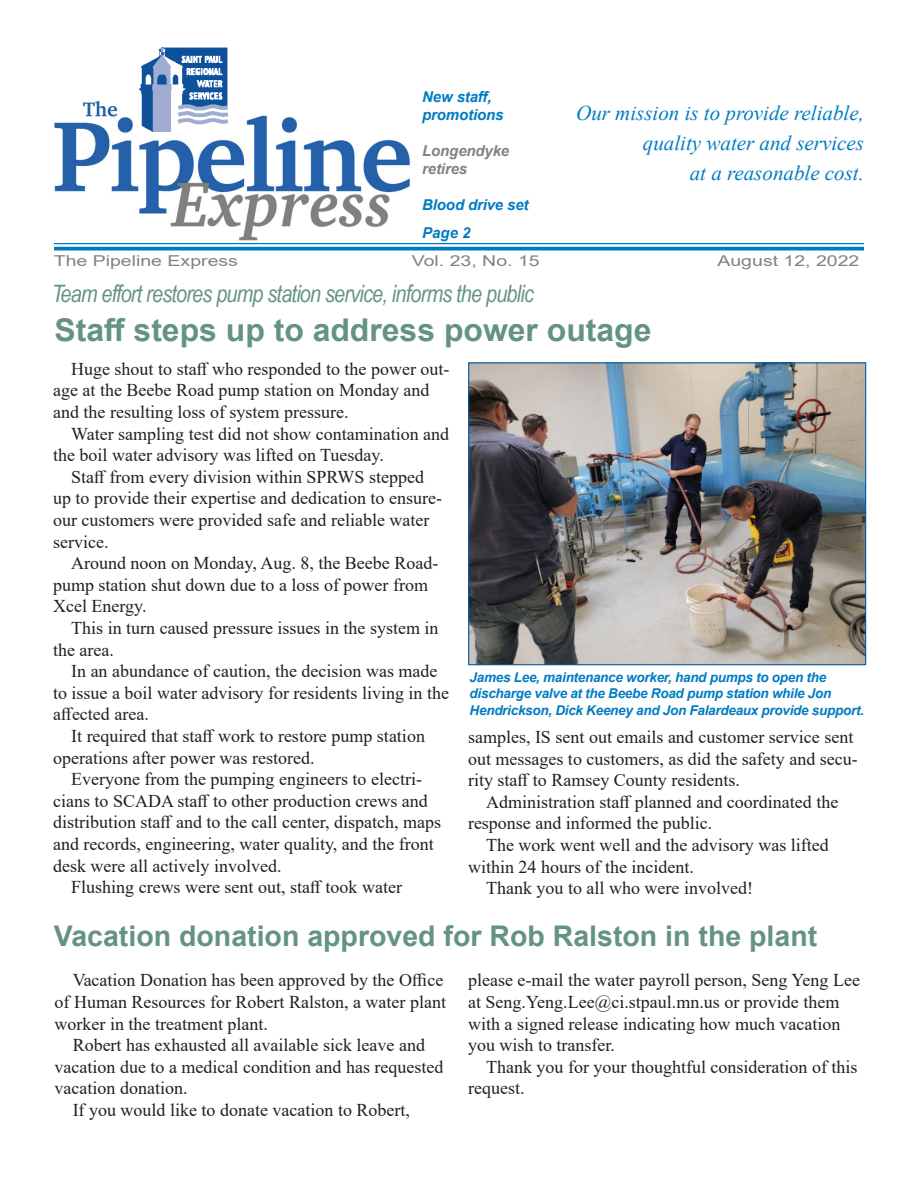
<style>
.page{position:relative;width:918px;height:1188px;background:#fff}
.page>*{position:absolute;margin:0;border:0;box-sizing:border-box;transform-origin:0 0}
.t1{font:700 31.35px "Arial";color:#659383}
.t2{font:700 28.5px "Arial";color:#659383}
.t3{font:italic 24px "Arial Narrow";letter-spacing:-.03em;color:#659383}
.t4{font:italic 21px/30px "Times New Roman";color:#007cc2;text-align:right}
.t5{font:18px/21.6px "Times New Roman";color:#231f20}
.t6{font:15px "Arial";color:#808285;scale:1.3 1}
.t7{font:italic 700 15px/18px "Arial";letter-spacing:-.01em;color:#007cc2}
.t8{font:italic 700 15px/18px "Arial";letter-spacing:-.01em;color:#808285}
.t9{font:italic 700 13.5px/16.5px "Arial";letter-spacing:-.02em;color:#007cc2}
</style>
<div class="page">
<hr style="left:54px;top:243px;width:810px;height:1px;background:#007cc2">
<hr style="left:54px;top:247px;width:810px;height:3px;background:#007cc2">
<img style="left:53px;top:100px;width:358px;height:140px">
<img style="left:140px;top:47px;width:88px;height:85px">
<img style="left:470px;top:364px;width:394px;height:299px">
<div style="left:468px;top:362px;width:398px;height:303px;border:1px solid #015dab"></div>
<p class="t7" style="left:422px;top:88px;width:83px">New staff, promotions</p>
<p class="t8" style="left:422px;top:142px;width:88px">Longendyke retires</p>
<p class="t7" style="left:422px;top:191px;width:108px;line-height:28.5px">Blood drive set<br>Page 2</p>
<p class="t4" style="left:576px;top:98px;width:289px">Our mission is to provide reliable, quality water and services<br>at a reasonable cost.</p>
<p class="t6" style="left:54px;top:250px;width:143px">The Pipeline Express</p>
<p class="t6" style="left:412px;top:250px;width:100px">Vol. 23, No. 15</p>
<p class="t6" style="left:717px;top:250px;width:111px">August 12, 2022</p>
<h3 class="t3" style="left:52px;top:277px;width:484px">Team effort restores pump station service, informs the public</h3>
<h1 class="t1" style="left:55px;top:308px;width:598px">Staff steps up to address power outage</h1>
<p class="t5" style="left:53px;top:357px;width:398px;text-indent:18px">Huge shout to staff who responded to the power out&shy;age at the Beebe Road pump station on Monday and and the resulting loss of system pressure.</p>
<p class="t5" style="left:53px;top:422px;width:398px;text-indent:18px">Water sampling test did not show contamination and the boil water advisory was lifted on Tuesday.</p>
<p class="t5" style="left:53px;top:465px;width:390px;text-indent:18px">Staff from every division within SPRWS stepped up to provide their expertise and dedication to ensure&shy;our customers were provided safe and reliable water service.</p>
<p class="t5" style="left:53px;top:552px;width:387px;text-indent:18px">Around noon on Monday, Aug. 8, the Beebe Road&shy;pump station shut down due to a loss of power from<br>Xcel Energy.</p>
<p class="t5" style="left:53px;top:617px;width:387px;text-indent:18px">This in turn caused pressure issues in the system in the area.</p>
<p class="t5" style="left:53px;top:660px;width:397px;text-indent:18px">In an abundance of caution, the decision was made to issue a boil water advisory for residents living in the affected area.</p>
<p class="t5" style="left:53px;top:725px;width:373px;text-indent:18px">It required that staff work to restore pump station operations after power was restored.</p>
<p class="t5" style="left:71px;top:768px;width:352px">Everyone from the pumping engineers to electri-</p>
<p class="t5" style="left:53px;top:789px;width:376px">cians to SCADA staff to other production crews and</p>
<p class="t5" style="left:53px;top:811px;width:390px">distribution staff and to the call center, dispatch, maps</p>
<p class="t5" style="left:53px;top:833px;width:382px">and records, engineering, water quality, and the front</p>
<p class="t5" style="left:53px;top:854px;width:230px">desk were all actively involved.</p>
<p class="t5" style="left:71px;top:876px;width:332px">Flushing crews were sent out, staff took water</p>
<p class="t9" style="left:470px;top:669px;width:396px">James Lee, maintenance worker, hand pumps to open the discharge valve at the Beebe Road pump station while Jon<br>Hendrickson, Dick Keeney and Jon Falardeaux provide support.</p>
<p class="t5" style="left:468px;top:726px;width:391px">samples, IS sent out emails and customer service sent out messages to customers, as did the safety and secu&shy;rity staff to Ramsey County residents.</p>
<p class="t5" style="left:468px;top:790px;width:372px;text-indent:18px">Administration staff planned and coordinated the response and informed the public.</p>
<p class="t5" style="left:486px;top:834px;width:344px">The work went well and the advisory was lifted</p>
<p class="t5" style="left:468px;top:855px;width:227px">within 24 hours of the incident.</p>
<p class="t5" style="left:486px;top:877px;width:268px">Thank you to all who were involved!</p>
<h2 class="t2" style="left:54px;top:916px;width:765px">Vacation donation approved for Rob Ralston in the plant</h2>
<p class="t5" style="left:55px;top:969px;width:393px;text-indent:18px">Vacation Donation has been approved by the Office of Human Resources for Robert Ralston, a water plant worker in the treatment plant.</p>
<p class="t5" style="left:73px;top:1034px;width:354px">Robert has exhausted all available sick leave and</p>
<p class="t5" style="left:55px;top:1055px;width:390px">vacation due to a medical condition and has requested</p>
<p class="t5" style="left:55px;top:1077px;width:134px">vacation donation.</p>
<p class="t5" style="left:73px;top:1099px;width:339px">If you would like to donate vacation to Robert,</p>
<p class="t5" style="left:468px;top:969px;width:393px">please e-mail the water payroll person, Seng Yeng Lee at Seng.Yeng.Lee@ci.stpaul.mn.us or provide them with a signed release indicating how much vacation you wish to transfer.</p>
<p class="t5" style="left:468px;top:1055px;width:391px;text-indent:18px">Thank you for your thoughtful consideration of this request.</p>
</div>
